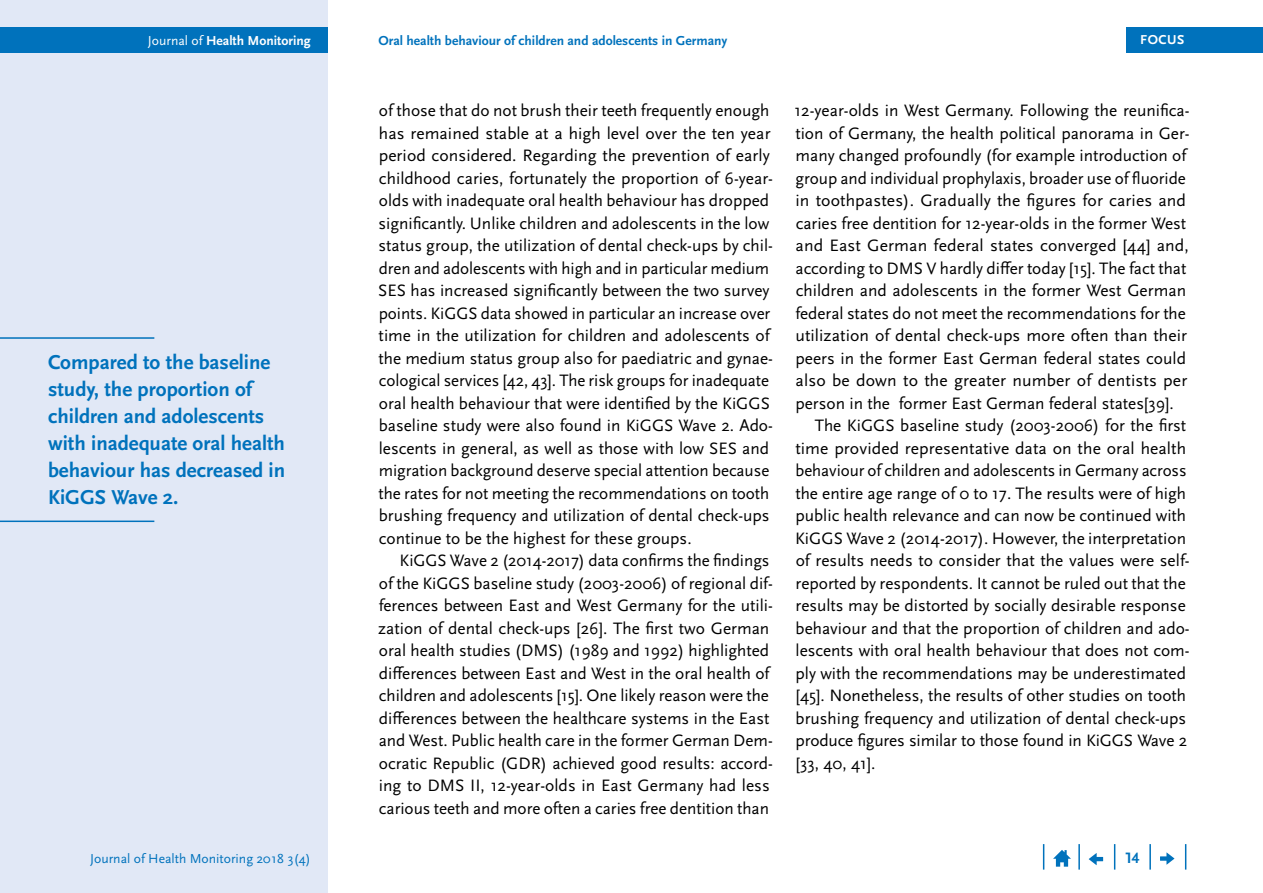
<style>
.page{position:relative;width:1263px;height:893px;background:#fff}
.page>*{position:absolute;margin:0;border:0;box-sizing:border-box;transform-origin:0 0}
.t1{font:700 21px/27px "Scala Sans Pro";color:#0072bc}
.Copy_Einzug{font:17.25px/22.5px "Scala Sans Pro";color:#000}
.t2{font:700 15.75px "Scala Sans Pro";color:#0072bc}
.t3{font:700 13.65px "Scala Sans Pro";color:#0072bc}
.t4{font:13.65px "Scala Sans Pro";color:#0072bc}
.t5{font:700 13.65px "Scala Sans Pro";color:#fff}
.t6{font:700 13.5px "Scala Sans Pro";letter-spacing:.04em;color:#fff}
.s1{font-weight:400}
</style>
<div class="page">
<div style="left:0;top:0;width:327px;height:893px;background:#e1e8f6"></div>
<div style="left:0;top:28px;width:327px;height:25px;background:#0072bc"></div>
<div style="left:1126px;top:28px;width:137px;height:25px;background:#0072bc"></div>
<svg style="left:1185px;top:844px;width:1px;height:26px"></svg>
<hr style="left:1149px;top:844px;width:2px;height:26px;background:#0072bc">
<svg style="left:1114px;top:844px;width:1px;height:26px"></svg>
<hr style="left:1078px;top:844px;width:2px;height:26px;background:#0072bc">
<svg style="left:1043px;top:844px;width:1px;height:26px"></svg>
<svg style="left:1053px;top:850px;width:18px;height:17px"></svg>
<svg style="left:1089px;top:853px;width:14px;height:12px"></svg>
<svg style="left:1160px;top:852px;width:14px;height:13px"></svg>
<hr style="left:0;top:337px;width:154px;height:2px;background:#0072bc">
<hr style="left:0;top:521px;width:154px;height:1px;background:#0072bc">
<p class="t5" style="left:148px;top:33px;width:164px"><span class="s1">Journal of</span> Health Monitoring</p>
<p class="t1" style="left:48px;top:348px;width:239px">Compared to the baseline study, the proportion of children and adolescents with inadequate oral health behaviour has decreased in<br>KiGGS Wave 2.</p>
<p class="t4" style="left:90px;top:850px;width:222px">Journal of Health Monitoring 2018 3(4)</p>
<p class="t3" style="left:378px;top:33px;width:351px">Oral health behaviour of children and adolescents in Germany</p>
<p class="t6" style="left:1140px;top:32px;width:46px">FOCUS</p>
<p class="Copy_Einzug" style="left:378px;top:99px;width:396px">of those that do not brush their teeth frequently enough has remained stable at a high level over the ten year period considered. Regarding the prevention of early childhood caries, fortunately the proportion of 6-year&shy;olds with inadequate oral health behaviour has dropped significantly. Unlike children and adolescents in the low status group, the utilization of dental check-ups by chil&shy;dren and adolescents with high and in particular medium SES has increased significantly between the two survey points. KiGGS data showed in particular an increase over time in the utilization for children and adolescents of the medium status group also for paediatric and gynae&shy;cological services [42, 43]. The risk groups for inadequate oral health behaviour that were identified by the KiGGS baseline study were also found in KiGGS Wave 2. Ado&shy;lescents in general, as well as those with low SES and migration background deserve special attention because the rates for not meeting the recommendations on tooth brushing frequency and utilization of dental check-ups continue to be the highest for these groups.</p>
<p class="Copy_Einzug" style="left:378px;top:549px;width:396px;text-indent:22px">KiGGS Wave 2 (2014-2017) data confirms the findings of the KiGGS baseline study (2003-2006) of regional dif&shy;ferences between East and West Germany for the utili&shy;zation of dental check-ups [26]. The first two German oral health studies (DMS) (1989 and 1992) highlighted differences between East and West in the oral health of children and adolescents [15]. One likely reason were the differences between the healthcare systems in the East and West. Public health care in the former German Dem&shy;ocratic Republic (GDR) achieved good results: accord&shy;ing to DMS II, 12-year-olds in East Germany had less carious teeth and more often a caries free dentition than</p>
<p class="Copy_Einzug" style="left:794px;top:99px;width:397px">12-year-olds in West Germany. Following the reunifica&shy;tion of Germany, the health political panorama in Ger&shy;many changed profoundly (for example introduction of group and individual prophylaxis, broader use of fluoride in toothpastes). Gradually the figures for caries and caries free dentition for 12-year-olds in the former West and East German federal states converged [44] and, according to DMS V hardly differ today [15]. The fact that children and adolescents in the former West German federal states do not meet the recommendations for the utilization of dental check-ups more often than their peers in the former East German federal states could also be down to the greater number of dentists per person in the former East German federal states[39].</p>
<p class="Copy_Einzug" style="left:795px;top:414px;width:396px;text-indent:20px">The KiGGS baseline study (2003-2006) for the first time provided representative data on the oral health behaviour of children and adolescents in Germany across the entire age range of 0 to 17. The results were of high public health relevance and can now be continued with KiGGS Wave 2 (2014-2017). However, the interpretation of results needs to consider that the values were self&shy;reported by respondents. It cannot be ruled out that the results may be distorted by socially desirable response behaviour and that the proportion of children and ado&shy;lescents with oral health behaviour that does not com&shy;ply with the recommendations may be underestimated [45]. Nonetheless, the results of other studies on tooth brushing frequency and utilization of dental check-ups produce figures similar to those found in KiGGS Wave 2 [33, 40, 41].</p>
<p class="t2" style="left:1125px;top:849px;width:15px">14</p>
</div>
